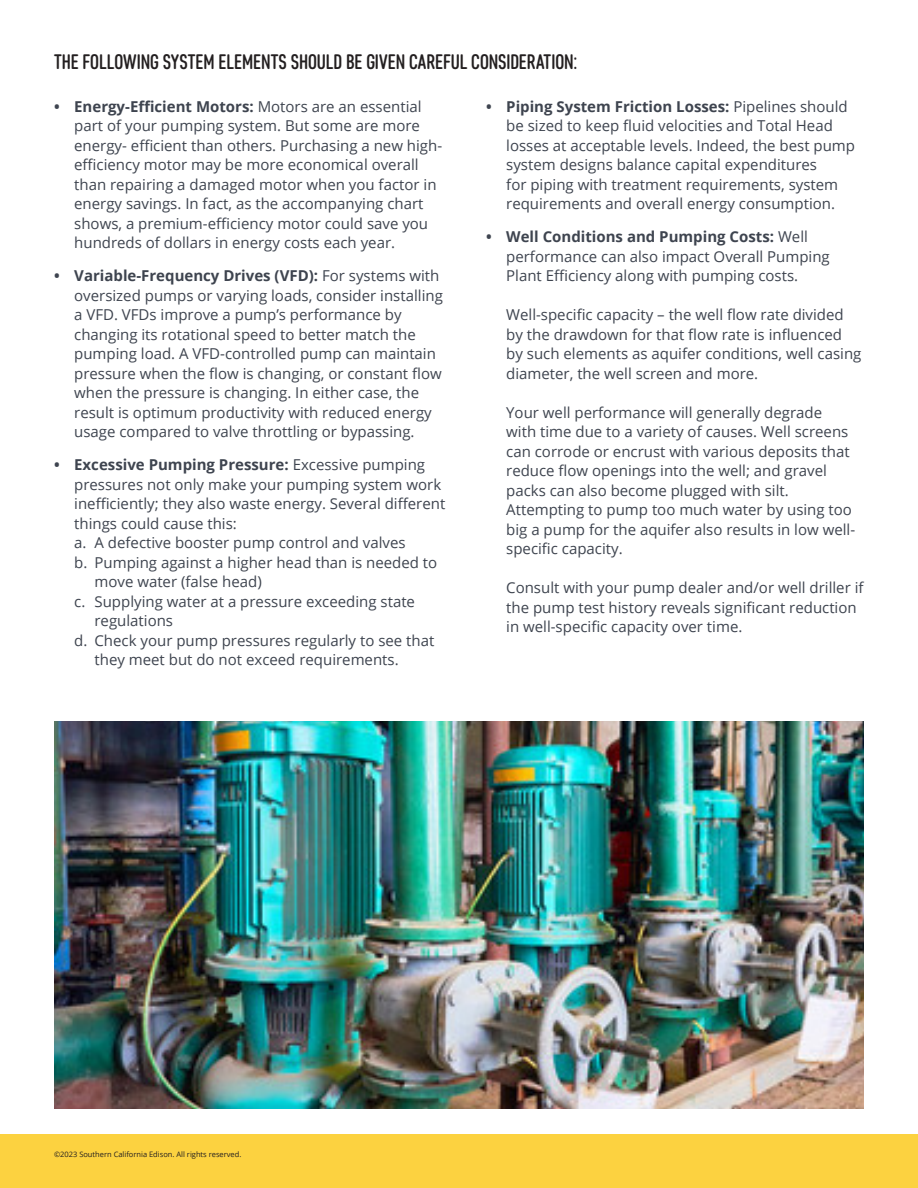
<style>
.page{position:relative;width:918px;height:1188px;background:#fff}
.page>*{position:absolute;margin:0;border:0;box-sizing:border-box;transform-origin:0 0}
.Body_Header{font:500 21px "Core Sans DS47 Cn";letter-spacing:-.005em;color:#231f20}
.t1{font:15px/19.5px "Open Sans";color:#3e444f}
.Fine_Print{font:7.5px "Open Sans";color:#231f20}
.s1{font-weight:700}
</style>
<div class="page">
<div style="left:0;top:1134px;width:918px;height:54px;background:#fcd240"></div>
<img style="left:54px;top:722px;width:810px;height:386px">
<p class="Body_Header" style="left:54px;top:49px;width:525px">THE FOLLOWING SYSTEM ELEMENTS SHOULD BE GIVEN CAREFUL CONSIDERATION:</p>
<p class="t1" style="left:74px;top:96px;width:369px;text-indent:-20px"><span class="s1">• Energy-Efficient Motors:</span> Motors are an essential part of your pumping system. But some are more energy- efficient than others. Purchasing a new high&shy;efficiency motor may be more economical overall than repairing a damaged motor when you factor in energy savings. In fact, as the accompanying chart shows, a premium-efficiency motor could save you hundreds of dollars in energy costs each year.</p>
<p class="t1" style="left:74px;top:266px;width:370px;text-indent:-20px"><span class="s1">• Variable-Frequency Drives (VFD):</span> For systems with oversized pumps or varying loads, consider installing a VFD. VFDs improve a pump’s performance by changing its rotational speed to better match the pumping load. A VFD-controlled pump can maintain pressure when the flow is changing, or constant flow when the pressure is changing. In either case, the result is optimum productivity with reduced energy usage compared to valve throttling or bypassing.</p>
<p class="t1" style="left:74px;top:455px;width:373px;text-indent:-20px"><span class="s1">• Excessive Pumping Pressure:</span> Excessive pumping pressures not only make your pumping system work inefficiently; they also waste energy. Several different things could cause this:</p>
<p class="t1" style="left:74px;top:533px;width:333px">a. A defective booster pump control and valves</p>
<p class="t1" style="left:94px;top:552px;width:344px;text-indent:-20px">b. Pumping against a higher head than is needed to move water (false head)</p>
<p class="t1" style="left:94px;top:591px;width:322px;text-indent:-20px">c. Supplying water at a pressure exceeding state regulations</p>
<p class="t1" style="left:94px;top:630px;width:341px;text-indent:-20px">d. Check your pump pressures regularly to see that they meet but do not exceed requirements.</p>
<p class="t1" style="left:506px;top:96px;width:350px;text-indent:-20px"><span class="s1">• Piping System Friction Losses:</span> Pipelines should be sized to keep fluid velocities and Total Head losses at acceptable levels. Indeed, the best pump system designs balance capital expenditures<br>for piping with treatment requirements, system requirements and overall energy consumption.</p>
<p class="t1" style="left:506px;top:227px;width:325px;text-indent:-20px"><span class="s1">• Well Conditions and Pumping Costs:</span> Well performance can also impact Overall Pumping<br>Plant Efficiency along with pumping costs.</p>
<p class="t1" style="left:506px;top:305px;width:357px">Well-specific capacity – the well flow rate divided by the drawdown for that flow rate is influenced by such elements as aquifer conditions, well casing diameter, the well screen and more.</p>
<p class="t1" style="left:506px;top:402px;width:350px">Your well performance will generally degrade with time due to a variety of causes. Well screens can corrode or encrust with various deposits that reduce flow openings into the well; and gravel packs can also become plugged with silt.<br>Attempting to pump too much water by using too big a pump for the aquifer also results in low well&shy;specific capacity.</p>
<p class="t1" style="left:506px;top:578px;width:359px">Consult with your pump dealer and/or well driller if the pump test history reveals significant reduction in well-specific capacity over time.</p>
<p class="Fine_Print" style="left:54px;top:1149px;width:189px">©2023 Southern California Edison. All rights reserved.</p>
</div>
